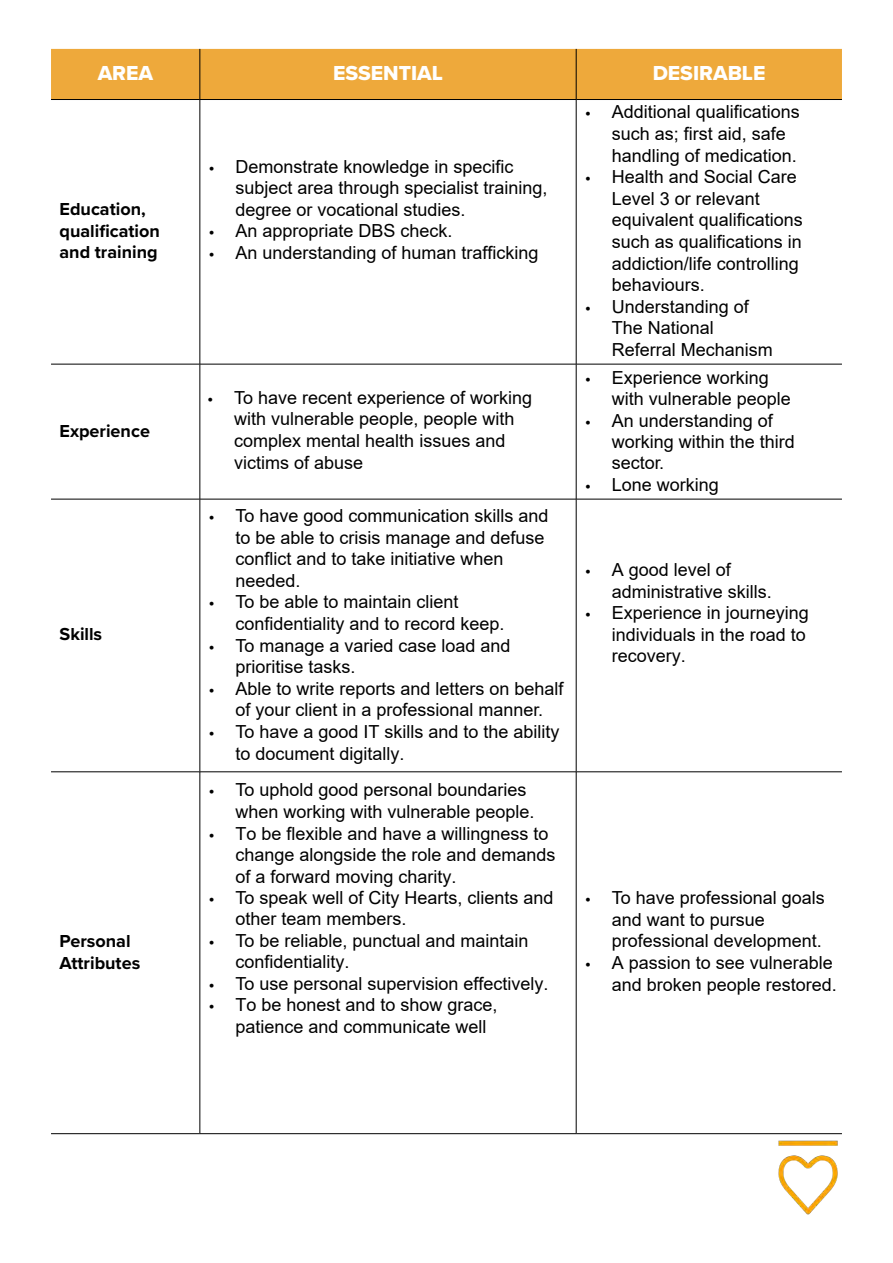
<style>
.page{position:relative;width:893px;height:1263px;background:#fff}
.page>*{position:absolute;margin:0;border:0;box-sizing:border-box;transform-origin:0 0}
.t1{font:21px "Proxima Nova Extrabld";color:#fff}
.t2{font:18px/21.6px "Arial";color:#000}
.t3{font:700 18px/21.6px "Proxima Nova";color:#000}
.t4{font:18px "Arial";color:#000}
.t5{font:18px "Proxima Nova";color:#000}
.s1{font-family:"Proxima Nova"}
.s2{font-style:inherit}
</style>
<div class="page">
<div style="left:51px;top:49px;width:791px;height:50px;background:#eea93b"></div>
<hr style="left:200px;top:49px;width:1px;height:50px;background:#000">
<hr style="left:576px;top:49px;width:1px;height:50px;background:#000">
<hr style="left:51px;top:99px;width:149px;height:1px;background:#000">
<hr style="left:200px;top:99px;width:376px;height:1px;background:#000">
<hr style="left:200px;top:100px;width:1px;height:264px;background:#000">
<hr style="left:576px;top:99px;width:266px;height:1px;background:#000">
<hr style="left:576px;top:100px;width:1px;height:264px;background:#000">
<hr style="left:51px;top:364px;width:149px;height:1px;background:#000">
<hr style="left:200px;top:364px;width:376px;height:1px;background:#000">
<hr style="left:200px;top:364px;width:1px;height:135px;background:#000">
<hr style="left:576px;top:364px;width:266px;height:1px;background:#000">
<hr style="left:576px;top:364px;width:1px;height:135px;background:#000">
<hr style="left:51px;top:499px;width:149px;height:1px;background:#000">
<hr style="left:200px;top:499px;width:376px;height:1px;background:#000">
<hr style="left:200px;top:499px;width:1px;height:273px;background:#000">
<hr style="left:576px;top:499px;width:266px;height:1px;background:#000">
<hr style="left:576px;top:499px;width:1px;height:273px;background:#000">
<hr style="left:51px;top:771px;width:149px;height:1px;background:#000">
<hr style="left:200px;top:771px;width:376px;height:1px;background:#000">
<hr style="left:200px;top:772px;width:1px;height:361px;background:#000">
<hr style="left:576px;top:771px;width:266px;height:1px;background:#000">
<hr style="left:576px;top:772px;width:1px;height:361px;background:#000">
<hr style="left:51px;top:1133px;width:149px;height:1px;background:#000">
<hr style="left:200px;top:1133px;width:376px;height:1px;background:#000">
<hr style="left:576px;top:1133px;width:266px;height:1px;background:#000">
<img style="left:722px;top:1133px;width:120px;height:82px">
<p class="t1" style="left:98px;top:58px;width:57px">AREA</p>
<p class="t1" style="left:333px;top:58px;width:111px">ESSENTIAL</p>
<p class="t1" style="left:653px;top:58px;width:114px">DESIRABLE</p>
<p class="t3" style="left:60px;top:198px;width:102px">Education, qualification and training</p>
<p class="t3" style="left:60px;top:419px;width:92px">Experience</p>
<p class="t3" style="left:60px;top:623px;width:44px">Skills</p>
<p class="t3" style="left:60px;top:930px;width:82px">Personal<br>Attributes</p>
<p class="t2" style="left:235px;top:156px;width:314px;text-indent:-27px"><span class="s1">•</span> Demonstrate knowledge in specific subject area through specialist training, degree or vocational studies.</p>
<p class="t4" style="left:208px;top:218px;width:246px"><span class="s1">•</span> <span class="s2">A</span>n appropriate <span class="s2">DBS check.</span></p>
<p class="t2" style="left:208px;top:242px;width:332px"><span class="s1">•</span> An understanding of human trafficking</p>
<p class="t2" style="left:234px;top:386px;width:300px;text-indent:-27px"><span class="s1">•</span> To have recent experience of working with vulnerable people, people with complex mental health issues and victims of abuse</p>
<p class="t2" style="left:235px;top:505px;width:315px">To have good communication skills and to be able to crisis manage and defuse conflict and to take initiative when needed.<br>To be able to maintain client confidentiality and to record keep.</p>
<p class="t2" style="left:235px;top:634px;width:277px;text-indent:-27px"><span class="s1">•</span> To manage a varied case load and prioritise tasks.</p>
<p class="t2" style="left:208px;top:678px;width:357px;text-align:center"><span class="s1">•</span> Able to write reports and letters on behalf of your client in a professional manner.</p>
<p class="t2" style="left:235px;top:721px;width:326px;text-indent:-27px"><span class="s1">•</span> To have a good IT skills and to the ability to document digitally.</p>
<p class="t5" style="left:208px;top:502px;width:8px">•</p>
<p class="t5" style="left:208px;top:589px;width:8px">•</p>
<p class="t2" style="left:235px;top:779px;width:301px;text-indent:-27px"><span class="s1">•</span> To uphold good personal boundaries when working with vulnerable people.</p>
<p class="t2" style="left:235px;top:822px;width:322px;text-indent:-27px"><span class="s1">•</span> To be flexible and have a willingness to change alongside the role and demands of a forward moving charity.</p>
<p class="t2" style="left:235px;top:887px;width:320px;line-height:21.1px;text-indent:-27px"><span class="s1">•</span> To speak well of City Hearts, clients and other team members.</p>
<p class="t2" style="left:235px;top:930px;width:295px;line-height:21.1px;text-indent:-27px"><span class="s1">•</span> To be reliable, punctual and maintain confidentiality.</p>
<p class="t2" style="left:208px;top:972px;width:342px"><span class="s1">•</span> To <span class="s2">use</span> personal supervision effectively.</p>
<p class="t2" style="left:235px;top:994px;width:264px;line-height:21.1px;text-indent:-27px"><span class="s1">•</span> To be honest and to show grace, patience and communicate well</p>
<p class="t2" style="left:612px;top:101px;width:193px">Additional qualifications such as; first aid, safe handling of medication.<br>Health and Social Care<br>Level 3 or relevant equivalent qualifications such as qualifications in addiction/life controlling behaviours.</p>
<p class="t2" style="left:612px;top:296px;width:163px;text-indent:-27px"><span class="s1">•</span> Understanding of<br>The National<br>Referral Mechanism</p>
<p class="t5" style="left:585px;top:99px;width:8px">•</p>
<p class="t5" style="left:585px;top:163px;width:8px">•</p>
<p class="t2" style="left:612px;top:366px;width:181px;text-indent:-27px"><span class="s1">•</span> Experience working with vulnerable people</p>
<p class="t2" style="left:612px;top:410px;width:185px;line-height:21.1px;text-indent:-27px"><span class="s1">•</span> An understanding of working within the third sector.</p>
<p class="t2" style="left:585px;top:474px;width:136px"><span class="s1">•</span> Lone working</p>
<p class="t2" style="left:612px;top:559px;width:162px;line-height:21.1px;text-indent:-27px"><span class="s1">•</span> A good level of administrative skills.</p>
<p class="t2" style="left:612px;top:602px;width:199px;text-indent:-27px"><span class="s1">•</span> Experience in journeying individuals in the road to recovery.</p>
<p class="t2" style="left:612px;top:887px;width:215px;text-indent:-27px"><span class="s1">•</span> To have <span class="s2">professional</span> goals and want to pursue p<span class="s2">rofessional</span> development.</p>
<p class="t2" style="left:585px;top:952px;width:254px;text-align:right"><span class="s1">•</span> A passion to see vulnerable and broken people restored.</p>
</div>
